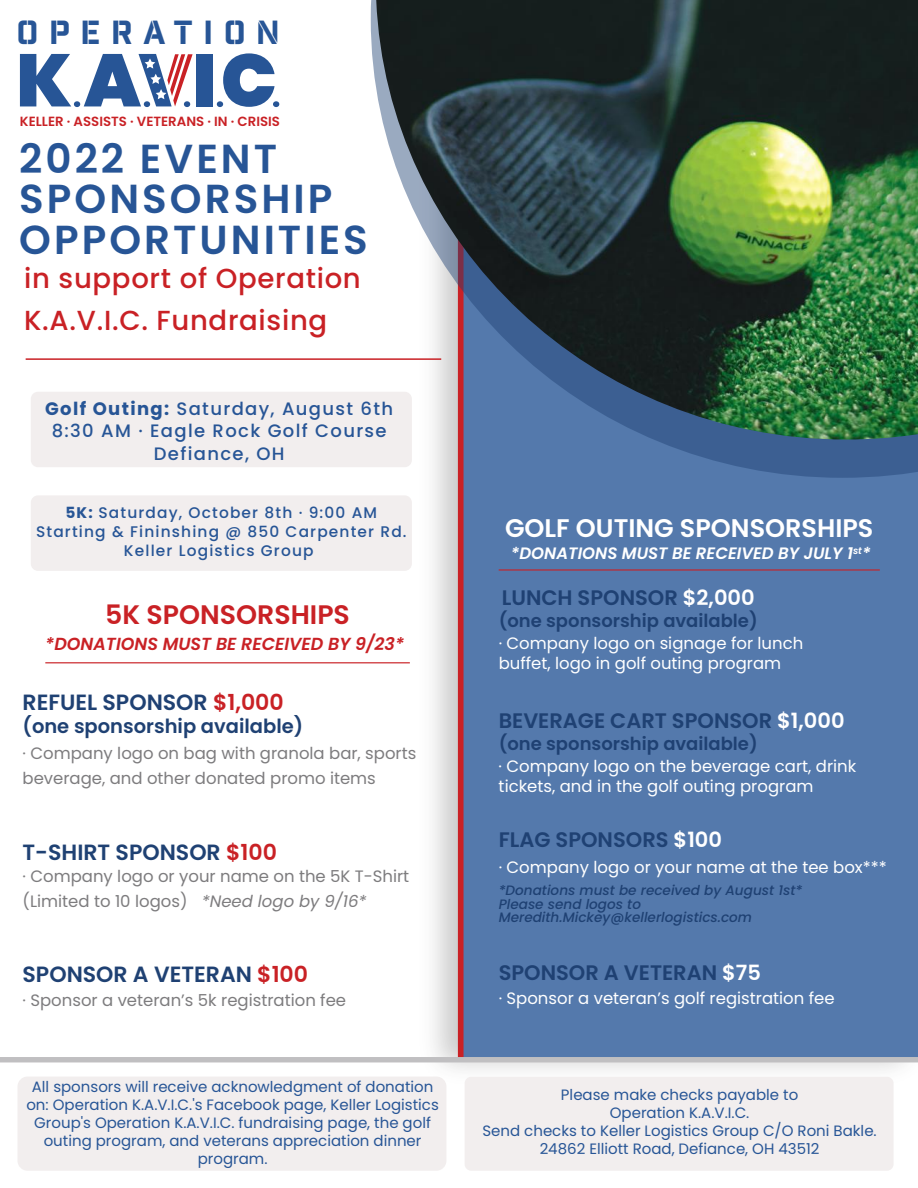
<style>
.page{position:relative;width:918px;height:1188px;background:#fff}
.page>*{position:absolute;margin:0;border:0;box-sizing:border-box;transform-origin:0 0}
.t1{font:600 40.5px/40.5px "Poppins";letter-spacing:.075em;color:#275596}
.t2{font:32.55px "Industry Inc Stencil";letter-spacing:.3em;color:#275596;scale:1.05 1}
.t3{font:500 27.6px/41.5px "Poppins";letter-spacing:.025em;color:#c92125}
.t4{font:600 26.7px "Poppins";color:#c92125}
.t5{font:600 25.5px "Poppins";color:#fff}
.t6{font:600 22.05px "Poppins";color:#1f4173}
.t7{font:600 21px "Poppins";color:#1f4173}
.t8{font:600 19.5px "Poppins";color:#1f4173}
.t9{font:500 18px/22.5px "Poppins";letter-spacing:.075em;color:#275596;text-align:center}
.t10{font:600 18px "Poppins";color:#1f4173}
.t11{font:italic 600 17.4px "Poppins";color:#c92125}
.t12{font:16.5px/19.8px "Poppins";color:#fff}
.t13{font:16.5px/25.2px "Poppins";color:#7d7c7e}
.t14{font:italic 600 16.5px "Poppins";color:#fff}
.t15{font:500 15.45px/19.2px "Poppins";letter-spacing:.075em;color:#275596;text-align:center}
.t16{font:15px/18px "Poppins";color:#275596;text-align:center}
.t17{font:italic 500 13.65px/13.5px "Poppins";color:#1f4173}
.t18{font:600 13.35px "Poppins";color:#c92125}
.s1{font-weight:700}
.s2{color:#c92125}
.s3{font-style:italic}
.s4{color:#fff}
</style>
<div class="page">
<div style="left:31px;top:392px;width:381px;height:75px;background:#f2eeee;border-radius:7px"></div>
<div style="left:31px;top:495px;width:381px;height:76px;background:#f2eeee;border-radius:7px"></div>
<img style="left:409px;top:478px;width:509px;height:606px">
<div style="left:460px;top:145px;width:458px;height:915px;background:#5479ac"></div>
<div style="left:18px;top:1077px;width:428px;height:94px;background:#f2eeee;border-radius:10px"></div>
<div style="left:465px;top:1077px;width:429px;height:94px;background:#f2eeee;border-radius:7px"></div>
<div style="left:458px;top:180px;width:6px;height:880px;background:#c92125"></div>
<svg style="left:371px;top:0;width:547px;height:478px"></svg>
<img style="left:376px;top:0;width:542px;height:440px">
<div style="left:196px;top:54px;width:17px;height:52px;background:#275596"></div>
<svg style="left:20px;top:54px;width:173px;height:53px"></svg>
<svg style="left:217px;top:53px;width:62px;height:54px"></svg>
<hr style="left:26px;top:358px;width:415px;height:2px;background:#c92125">
<hr style="left:499px;top:569px;width:381px;height:2px;background:#c92125">
<hr style="left:45px;top:662px;width:365px;height:1px;background:#c92125">
<div style="left:0;top:1057px;width:918px;height:5px;background:#c0bfc1"></div>
<h2 class="t2" style="left:17px;top:13px;width:253px">OPERATION</h2>
<p class="t18" style="left:20px;top:113px;width:262px">KELLER · ASSISTS · VETERANS · IN · CRISIS</p>
<h1 class="t1" style="left:19px;top:139px;width:350px">2022 EVENT<br>SPONSORSHIP<br>OPPORTUNITIES</h1>
<h3 class="t3" style="left:24px;top:258px;width:338px">in support of Operation<br>K.A.V.I.C. Fundraising</h3>
<p class="t9" style="left:45px;top:397px;width:350px"><span class="s1">Golf Outing:</span> Saturday, August 6th<br>8:30 AM · Eagle Rock Golf Course<br>Defiance, OH</p>
<p class="t15" style="left:36px;top:503px;width:372px"><span class="s1">5K:</span> Saturday, October 8th · 9:00 AM<br>Starting &amp; Fininshing @ 850 Carpenter Rd.<br>Keller Logistics Group</p>
<h3 class="t4" style="left:105px;top:599px;width:246px">5K SPONSORSHIPS</h3>
<p class="t11" style="left:45px;top:634px;width:360px">*DONATIONS MUST BE RECEIVED BY 9/23*</p>
<h3 class="t6" style="left:23px;top:690px;width:263px">REFUEL SPONSOR <span class="s2">$1,000</span></h3>
<h3 class="t8" style="left:23px;top:715px;width:282px">(one sponsorship available)</h3>
<p class="t13" style="left:23px;top:741px;width:395px">· Company logo on bag with granola bar, sports beverage, and other donated promo items</p>
<h3 class="t6" style="left:23px;top:840px;width:256px">T-SHIRT SPONSOR <span class="s2">$100</span></h3>
<p class="t13" style="left:23px;top:864px;width:388px">· Company logo or your name on the 5K T-Shirt (Limited to 10 logos) <span class="s3">*Need logo by 9/16*</span></p>
<h3 class="t6" style="left:23px;top:961px;width:287px">SPONSOR A VETERAN <span class="s2">$100</span></h3>
<p class="t13" style="left:23px;top:988px;width:325px">· Sponsor a veteran’s 5k registration fee</p>
<p class="t16" style="left:26px;top:1078px;width:414px">All sponsors will receive acknowledgment of donation on: Operation K.A.V.I.C.'s Facebook page, Keller Logistics Group's Operation K.A.V.I.C. fundraising page, the golf outing program, and veterans appreciation dinner program.</p>
<h3 class="t5" style="left:505px;top:513px;width:370px">GOLF OUTING SPONSORSHIPS</h3>
<p class="t14" style="left:511px;top:544px;width:361px">*DONATIONS MUST BE RECEIVED BY JULY 1<sup>st</sup>*</p>
<h3 class="t7" style="left:502px;top:586px;width:254px">LUNCH SPONSOR <span class="s4">$2,000</span></h3>
<p class="t10" style="left:499px;top:610px;width:261px">(one sponsorship available)</p>
<p class="t12" style="left:499px;top:634px;width:306px">· Company logo on signage for lunch buffet, logo in golf outing program</p>
<h3 class="t7" style="left:499px;top:709px;width:347px">BEVERAGE CART SPONSOR <span class="s4">$1,000</span></h3>
<p class="t10" style="left:499px;top:733px;width:261px">(one sponsorship available)</p>
<p class="t12" style="left:499px;top:757px;width:359px">· Company logo on the beverage cart, drink tickets, and in the golf outing program</p>
<h3 class="t7" style="left:499px;top:828px;width:225px">FLAG SPONSORS <span class="s4">$100</span></h3>
<p class="t12" style="left:499px;top:857px;width:390px">· Company logo or your name at the tee box***</p>
<p class="t17" style="left:499px;top:884px;width:305px">*Donations must be received by August 1st*<br>Please send logos to<br>Meredith.Mickey@kellerlogistics.com</p>
<h3 class="t7" style="left:499px;top:961px;width:264px">SPONSOR A VETERAN <span class="s4">$75</span></h3>
<p class="t12" style="left:499px;top:989px;width:337px">· Sponsor a veteran’s golf registration fee</p>
<p class="t16" style="left:482px;top:1086px;width:396px">Please make checks payable to<br>Operation K.A.V.I.C.<br>Send checks to Keller Logistics Group C/O Roni Bakle.<br>24862 Elliott Road, Defiance, OH 43512</p>
</div>
